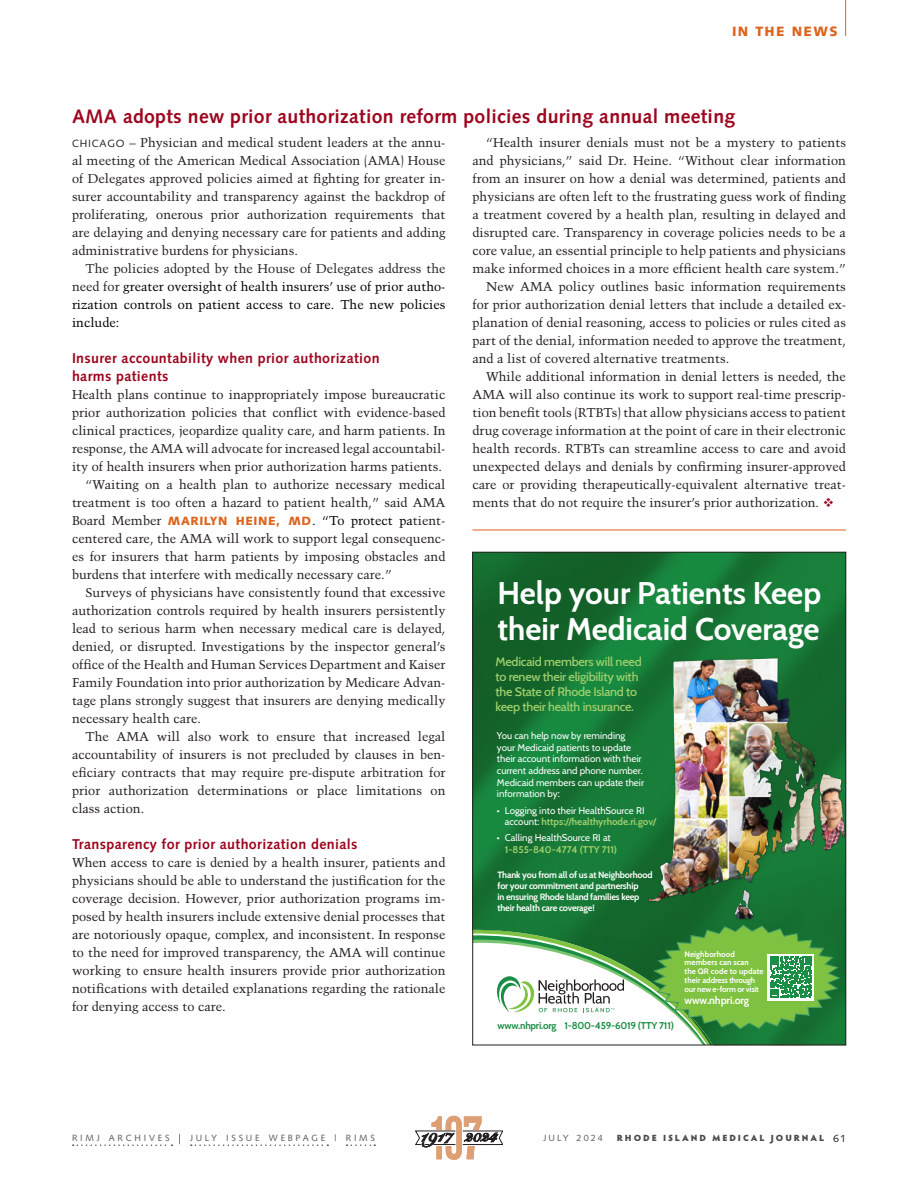
<style>
.page{position:relative;width:918px;height:1188px;background:#fff}
.page>*{position:absolute;margin:0;border:0;box-sizing:border-box;transform-origin:0 0}
.t1{font:700 31.2px/35.5px "Cabin";color:#fff}
.News_Headline_red{font:700 19.5px "Syntax";letter-spacing:.015em;color:#9d061f}
.People_subhead{font:700 14.25px/18px "Syntax";letter-spacing:.025em;color:#9d061f}
.t2{font:900 13.65px "Snell Roundhand";color:#231f20}
.dept_orange{font:900 13.5px "Syntax";letter-spacing:.1em;color:#dc641c}
.People_text__8_5_12{font:12.75px/18px "Trump Mediaeval";color:#231f20;text-align:justify}
.People_text_1st_line{font:12.75px/18px "Trump Mediaeval";color:#231f20;text-align:justify}
.People_text__8_5_12-2{font:12.75px/18px "Trump Mediaeval";color:#000;text-align:justify}
.t3{font:500 12.45px/15px "Cabin";letter-spacing:-.02em;color:#9fcf6d}
.t4{font:700 10.5px "Cabin";letter-spacing:-.01em;color:#fff}
.t5{font:9.75px/11.7px "Cabin";color:#fff}
.t6{font:700 9.75px "Cabin";letter-spacing:-.02em;color:#1a8e44}
.t7{font:700 9px/10.8px "Cabin";letter-spacing:-.02em;color:#fff}
.t8{font:9px "Syntax";letter-spacing:.305em;color:#57585a}
.t9{font:900 9px "Hypatia Sans Pro";letter-spacing:.215em;color:#4b4c4d}
.t10{font:9px "Syntax";letter-spacing:.235em;color:#57585a}
.t11{font:700 7.95px/9px "Cabin";letter-spacing:.01em;color:#fff}
.s1{font-family:"Syntax";font-size:10.5px}
.s2{color:#242424}
.s3{font-family:"Syntax";font-weight:900;font-size:12px;color:#dc641c}
.s4{color:#000}
.s5{color:#9d061f}
.s6{font-weight:700;color:#9fcf6d}
.s7{font-size:13.5px;color:#231f20}
.s8{font-family:"Syntax";font-weight:400;font-size:10.5px;color:#231f20}
</style>
<div class="page">
<svg style="left:415px;top:1116px;width:88px;height:44px"></svg>
<hr style="left:472px;top:530px;width:374px;height:1px;background:#dc641c">
<img style="left:475px;top:554px;width:369px;height:489px">
<svg style="left:475px;top:919px;width:367px;height:124px"></svg>
<img style="left:644px;top:651px;width:200px;height:296px">
<hr style="left:845px;top:0;width:1px;height:36px;background:#dc641c">
<svg style="left:73px;top:1144px;width:99px;height:2px"></svg>
<svg style="left:191px;top:1144px;width:137px;height:2px"></svg>
<svg style="left:347px;top:1144px;width:28px;height:2px"></svg>
<p class="dept_orange" style="left:732px;top:23px;width:107px">IN THE NEWS</p>
<p class="News_Headline_red" style="left:72px;top:105px;width:665px">AMA adopts new prior authorization reform policies during annual meeting</p>
<p class="People_text_1st_line" style="left:72px;top:133px;width:375px"><span class="s1">CHICAGO</span> – Physician and medical student leaders at the annu&shy;al meeting of the American Medical Association (AMA) House of Delegates approved policies aimed at fighting for greater in&shy;surer accountability and transparency against the backdrop of proliferating, onerous prior authorization requirements that are delaying and denying necessary care for patients and adding administrative burdens for physicians.</p>
<p class="People_text__8_5_12-2" style="left:72px;top:259px;width:375px;text-indent:14px"><span class="s2">The policies adopted by the House of Delegates address the need for</span> greater oversight of health insurers’ use of prior autho&shy;rization controls on patient access to care. The new policies include:</p>
<p class="People_subhead" style="left:72px;top:349px;width:309px">Insurer accountability when prior authorization harms patients</p>
<p class="People_text_1st_line" style="left:72px;top:385px;width:375px">Health plans continue to inappropriately impose bureaucratic prior authorization policies that conflict with evidence-based clinical practices, jeopardize quality care, and harm patients. In response, the AMA will advocate for increased legal accountabil&shy;ity of health insurers when prior authorization harms patients.</p>
<p class="People_text__8_5_12" style="left:72px;top:475px;width:375px;text-indent:14px">“Waiting on a health plan to authorize necessary medical treatment is too often a hazard to patient health,” said AMA Board Member <span class="s3">MARILYN HEINE, MD</span><span class="s4">. “To protect pa</span>tient&shy;centered care, the AMA will work to support legal consequenc&shy;es for insurers that harm patients by imposing obstacles and burdens that interfere with medically necessary care.”</p>
<p class="People_text__8_5_12" style="left:72px;top:583px;width:375px;text-indent:14px">Surveys of physicians have consistently found that excessive authorization controls required by health insurers persistently lead to serious harm when necessary medical care is delayed, denied, or disrupted. Investigations by the inspector general’s office of the Health and Human Services Department and Kaiser Family Foundation into prior authorization by Medicare Advan&shy;tage plans strongly suggest that insurers are denying medically necessary health care.</p>
<p class="People_text__8_5_12" style="left:72px;top:727px;width:375px;text-indent:14px">The AMA will also work to ensure that increased legal accountability of insurers is not precluded by clauses in ben&shy;eficiary contracts that may require pre-dispute arbitration for prior authorization determinations or place limitations on class action.</p>
<p class="People_subhead" style="left:72px;top:835px;width:287px">Transparency for prior authorization denials</p>
<p class="People_text_1st_line" style="left:72px;top:853px;width:375px">When access to care is denied by a health insurer, patients and physicians should be able to understand the justification for the coverage decision. However, prior authorization programs im&shy;posed by health insurers include extensive denial processes that are notoriously opaque, complex, and inconsistent. In response to the need for improved transparency, the AMA will continue working to ensure health insurers provide prior authorization notifications with detailed explanations regarding the rationale for denying access to care.</p>
<p class="People_text__8_5_12" style="left:472px;top:133px;width:375px;text-indent:14px">“Health insurer denials must not be a mystery to patients and physicians,” said Dr. Heine. “Without clear information from an insurer on how a denial was determined, patients and physicians are often left to the frustrating guess work of finding a treatment covered by a health plan, resulting in delayed and disrupted care. Transparency in coverage policies needs to be a core value, an essential principle to help patients and physicians make informed choices in a more efficient health care system.”</p>
<p class="People_text__8_5_12" style="left:472px;top:277px;width:375px;text-indent:14px">New AMA policy outlines basic information requirements for prior authorization denial letters that include a detailed ex&shy;planation of denial reasoning, access to policies or rules cited as part of the denial, information needed to approve the treatment, and a list of covered alternative treatments.</p>
<p class="People_text__8_5_12" style="left:472px;top:367px;width:375px;text-indent:14px">While additional information in denial letters is needed, the AMA will also continue its work to support real-time prescrip&shy;tion benefit tools (RTBTs) that allow physicians access to patient drug coverage information at the point of care in their electronic health records. RTBTs can streamline access to care and avoid unexpected delays and denials by confirming insurer-approved care or providing therapeutically-equivalent alternative treat&shy;ments that do not require the insurer’s prior authorization. <span class="s5">❖</span></p>
<p class="t1" style="left:498px;top:573px;width:325px">Help your Patients Keep their Medicaid Coverage</p>
<p class="t3" style="left:496px;top:654px;width:148px">Medicaid members will need to renew their eligibility with the State of Rhode Island to keep their health insurance.</p>
<p class="t5" style="left:497px;top:729px;width:149px">You can help now by reminding your Medicaid patients to update their account information with their current address and phone number.<br>Medicaid members can update their information by:</p>
<p class="t5" style="left:505px;top:804px;width:153px;text-indent:-8px">• Logging into their HealthSource RI account: <span class="s6">https://healthyrhode.ri.gov/</span></p>
<p class="t5" style="left:505px;top:831px;width:114px;text-indent:-8px">• Calling HealthSource RI at<br><span class="s6">1-855-840-4774 (TTY 711)</span></p>
<p class="t7" style="left:498px;top:869px;width:157px">Thank you from all of us at Neighborhood for your commitment and partnership<br>in ensuring Rhode Island families keep their health care coverage!</p>
<p class="t11" style="left:685px;top:949px;width:81px">Neighborhood members can scan<br>the QR code to update their address through our new e-form or visit</p>
<p class="t4" style="left:685px;top:992px;width:66px">www.nhpri.org</p>
<p class="t6" style="left:498px;top:1018px;width:178px">www.nhpri.org 1-800-459-6019 (TTY 711)</p>
<p class="t2" style="left:489px;top:1129px;width:9px">4</p>
<p class="t8" style="left:72px;top:1132px;width:305px">RIMJ ARCHIVES <span class="s7">|</span> JULY ISSUE WEBPAGE | RIMS</p>
<p class="t10" style="left:544px;top:1132px;width:61px">JULY 2024</p>
<p class="t9" style="left:617px;top:1131px;width:231px">RHODE ISLAND MEDICAL JOURNAL <span class="s8">61</span></p>
</div>
